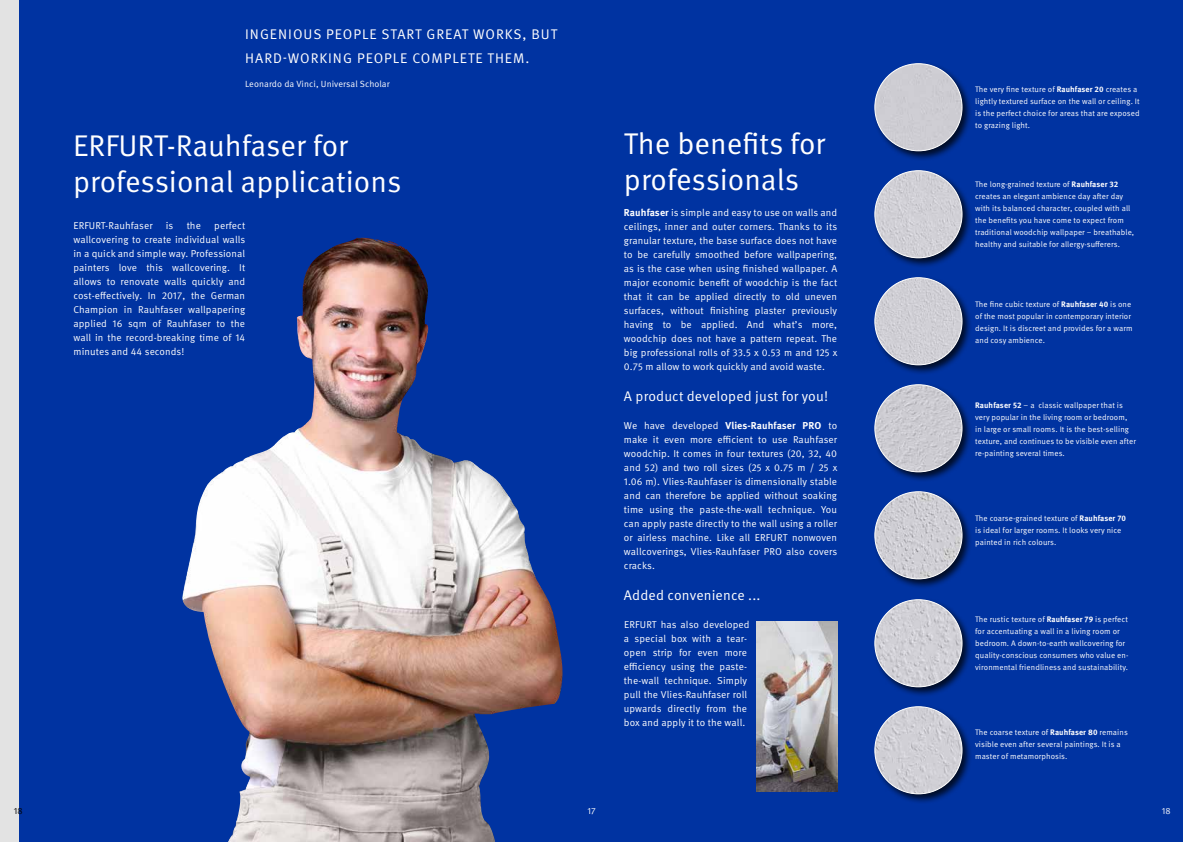
<style>
.page{position:relative;width:1183px;height:842px;background:#fff}
.page>*{position:absolute;margin:0;border:0;box-sizing:border-box;transform-origin:0 0}
.t1{font:30px/36px "Meta Pro";color:#fff}
.t2{font:14px/24px "Meta Pro";letter-spacing:.06em;color:#fff}
.t3{font:14px "Meta Pro";letter-spacing:.01em;color:#fff}
.t4{font:10px/14px "Meta Pro";letter-spacing:.01em;color:#fff;text-align:justify}
.t5{font:9px "Meta Pro";letter-spacing:.005em;color:#fff}
.t6{font:9px "Meta Pro";color:#000}
.t7{font:8px/12px "Meta Pro";letter-spacing:.01em;color:#fff}
.s1{font-weight:700}
</style>
<div class="page">
<div style="left:0;top:0;width:20px;height:842px;background:#e3e3e3"></div>
<div style="left:20px;top:0;width:1162px;height:842px;background:#0033a1"></div>
<div style="left:872px;top:61px;width:100px;height:100px;background:#000;opacity:.75"></div>
<div style="left:874px;top:64px;width:87px;height:87px;background:#cdccd2;border-radius:44px"></div>
<div style="left:872px;top:168px;width:100px;height:100px;background:#000;opacity:.75"></div>
<img style="left:874px;top:171px;width:87px;height:87px;border-radius:44px">
<div style="left:872px;top:275px;width:100px;height:100px;background:#000;opacity:.75"></div>
<img style="left:874px;top:278px;width:87px;height:87px;border-radius:44px">
<div style="left:872px;top:382px;width:100px;height:100px;background:#000;opacity:.75"></div>
<img style="left:874px;top:385px;width:87px;height:87px;border-radius:44px">
<div style="left:872px;top:489px;width:100px;height:100px;background:#000;opacity:.75"></div>
<img style="left:874px;top:492px;width:87px;height:87px;border-radius:44px">
<div style="left:872px;top:597px;width:100px;height:100px;background:#000;opacity:.75"></div>
<img style="left:874px;top:600px;width:87px;height:87px;border-radius:44px">
<div style="left:872px;top:704px;width:100px;height:100px;background:#000;opacity:.75"></div>
<img style="left:874px;top:707px;width:87px;height:87px;border-radius:44px">
<img style="left:756px;top:622px;width:81px;height:170px">
<img style="left:182px;top:238px;width:381px;height:604px">
<h2 class="t2" style="left:245px;top:21px;width:313px">INGENIOUS PEOPLE START GREAT WORKS, BUT<br>HARD-WORKING PEOPLE COMPLETE THEM.</h2>
<p class="t5" style="left:245px;top:77px;width:146px">Leonardo da Vinci, Universal Scholar</p>
<h1 class="t1" style="left:73px;top:126px;width:330px">ERFURT-Rauhfaser for professional applications</h1>
<p class="t4" style="left:73px;top:218px;width:81px">ERFURT-Rauhfaser</p>
<p class="t4" style="left:166px;top:218px;width:9px">is</p>
<p class="t4" style="left:187px;top:218px;width:16px">the</p>
<p class="t4" style="left:73px;top:218px;width:173px;text-indent:141px">perfect wallcovering to create individual walls in a quick and simple way. Professional painters love this wallcovering. It allows to renovate walls quickly and cost-effectively. In 2017, the German Champion in Rauhfaser wallpapering applied 16 sqm of Rauhfaser to the wall in the record-breaking time of 14 minutes and 44 seconds!</p>
<h1 class="t1" style="left:623px;top:124px;width:203px">The benefits for professionals</h1>
<p class="t4" style="left:623px;top:205px;width:215px"><span class="s1">Rauhfaser</span> is simple and easy to use on walls and ceilings, inner and outer corners. Thanks to its granular texture, the base surface does not have to be carefully smoothed before wallpapering, as is the case when using finished wallpaper. A major economic benefit of woodchip is the fact that it can be applied directly to old uneven surfaces, without finishing plaster previously having to be applied. And what’s more, woodchip does not have a pattern repeat. The big professional rolls of 33.5 x 0.53 m and 125 x 0.75 m allow to work quickly and avoid waste.</p>
<h2 class="t3" style="left:623px;top:386px;width:205px">A product developed just for you!</h2>
<p class="t4" style="left:623px;top:418px;width:215px">We have developed <span class="s1">Vlies-Rauhfaser PRO</span> to make it even more efficient to use Rauhfaser woodchip. It comes in four textures (20, 32, 40 and 52) and two roll sizes (25 x 0.75 m / 25 x 1.06 m). Vlies-Rauhfaser is dimensionally stable and can therefore be applied without soaking time using the paste-the-wall technique. You can apply paste directly to the wall using a roller or airless machine. Like all ERFURT nonwoven wallcoverings, Vlies-Rauhfaser PRO also covers cracks.</p>
<h2 class="t3" style="left:623px;top:585px;width:138px">Added convenience ...</h2>
<p class="t4" style="left:623px;top:617px;width:127px;text-align:left">ERFURT has also developed a special box with a tear&shy;open strip for even more efficiency using the paste&shy;the-wall technique. Simply pull the Vlies-Rauhfaser roll upwards directly from the box and apply it to the wall.</p>
<p class="t7" style="left:974px;top:83px;width:166px">The very fine texture of <span class="s1">Rauhfaser 20</span> creates a lightly textured surface on the wall or ceiling. It is the perfect choice for areas that are exposed to grazing light.</p>
<p class="t7" style="left:974px;top:178px;width:160px">The long-grained texture of <span class="s1">Rauhfaser 32 </span>creates an elegant ambience day after day with its balanced character, coupled with all the benefits you have come to expect from traditional woodchip wallpaper – breathable, healthy and suitable for allergy-sufferers.</p>
<p class="t7" style="left:974px;top:297px;width:159px">The fine cubic texture of <span class="s1">Rauhfaser 40</span> is one of the most popular in contemporary interior design. It is discreet and provides for a warm and cosy ambience.</p>
<p class="t7" style="left:974px;top:398px;width:162px"><span class="s1">Rauhfaser 52</span> – a classic wallpaper that is very popular in the living room or bedroom, in large or small rooms. It is the best-selling texture, and continues to be visible even after re-painting several times.</p>
<p class="t7" style="left:974px;top:512px;width:152px">The coarse-grained texture of <span class="s1">Rauhfaser 70 </span>is ideal for larger rooms. It looks very nice painted in rich colours.</p>
<p class="t7" style="left:974px;top:613px;width:155px">The rustic texture of <span class="s1">Rauhfaser 79</span> is perfect for accentuating a wall in a living room or bedroom. A down-to-earth wallcovering for quality-conscious consumers who value en&shy;vironmental friendliness and sustainability.</p>
<p class="t7" style="left:974px;top:726px;width:154px">The coarse texture of <span class="s1">Rauhfaser 80</span> remains visible even after several paintings. It is a master of metamorphosis.</p>
<p class="t6" style="left:14px;top:804px;width:10px">18</p>
<p class="t5" style="left:587px;top:804px;width:10px">17</p>
<p class="t5" style="left:1161px;top:804px;width:10px">18</p>
</div>
